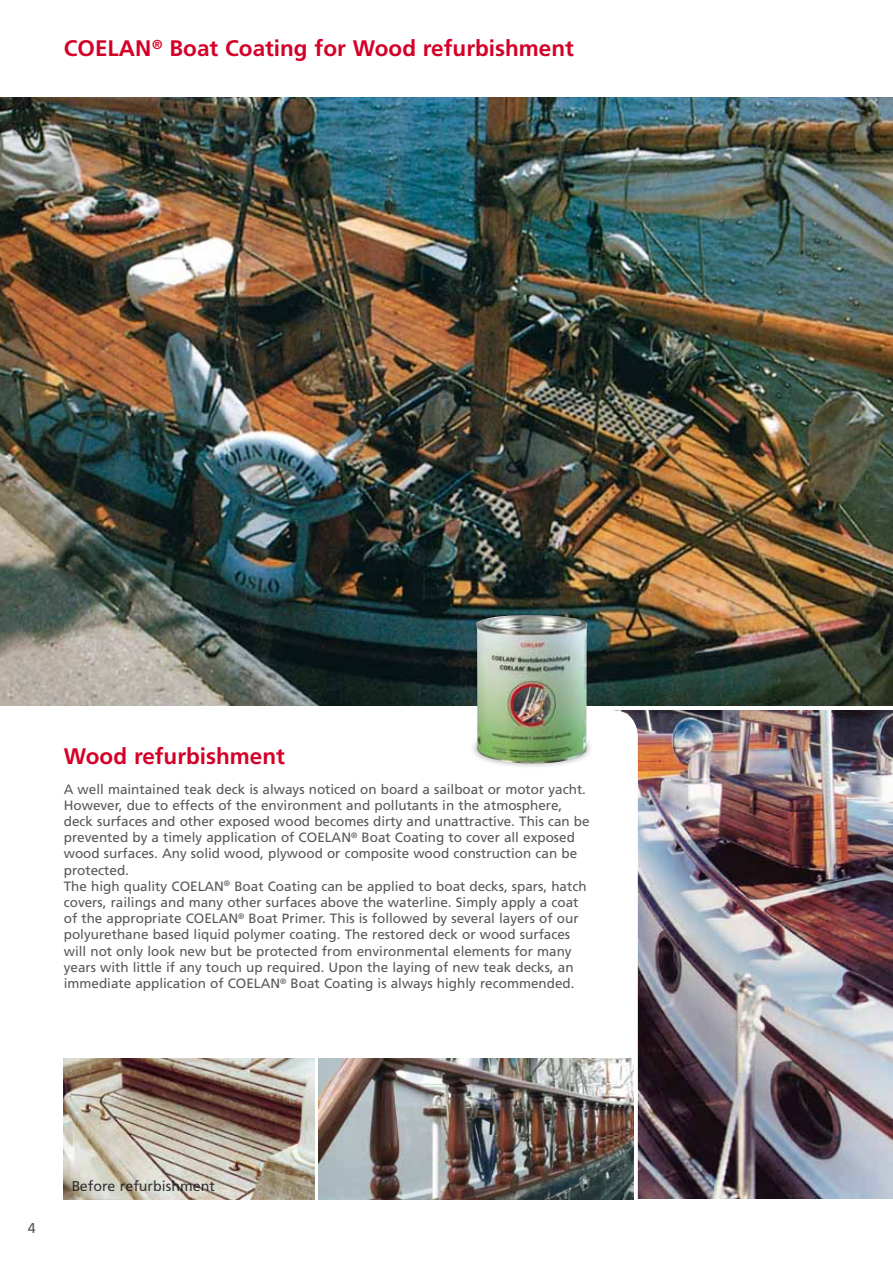
<style>
.page{position:relative;width:893px;height:1263px;background:#fff}
.page>*{position:absolute;margin:0;border:0;box-sizing:border-box;transform-origin:0 0}
.t1{font:700 22.5px "Frutiger LT";color:#d40028}
.t2{font:italic 900 22.5px "Frutiger";color:#d40028}
.t3{font:14.25px "Frutiger";color:#3e3d40}
.t4{font:14.25px "Frutiger";color:#58585a}
.t5{font:13.5px/16.2px "Frutiger LT";color:#58585a}
.t6{font:7.8px "Frutiger LT";color:#58585a}
</style>
<div class="page">
<img style="left:0;top:98px;width:893px;height:608px">
<img style="left:638px;top:710px;width:255px;height:489px">
<img style="left:64px;top:1059px;width:251px;height:140px">
<svg style="left:587px;top:710px;width:51px;height:490px"></svg>
<img style="left:319px;top:1059px;width:315px;height:140px">
<div style="left:470px;top:727px;width:123px;height:42px;background:#000;opacity:.6"></div>
<img style="left:475px;top:615px;width:113px;height:150px">
<h1 class="t1" style="left:64px;top:35px;width:512px">COELAN<sup>®</sup> Boat Coating for Wood refurbishment</h1>
<h1 class="t2" style="left:123px;top:36px;width:37px">AN</h1>
<p class="t6" style="left:158px;top:46px;width:8px">®</p>
<h1 class="t2" style="left:186px;top:36px;width:208px">ootsbeschichtung</h1>
<h1 class="t1" style="left:64px;top:743px;width:223px">Wood refurbishment</h1>
<p class="t5" style="left:64px;top:781px;width:527px">A well maintained teak deck is always noticed on board a sailboat or motor yacht.<br>However, due to effects of the environment and pollutants in the atmosphere, deck surfaces and other exposed wood becomes dirty and unattractive. This can be prevented by a timely application of COELAN<sup>®</sup> Boat Coating to cover all exposed wood surfaces. Any solid wood, plywood or composite wood construction can be protected.<br>The high quality COELAN<sup>®</sup> Boat Coating can be applied to boat decks, spars, hatch covers, railings and many other surfaces above the waterline. Simply apply a coat of the appropriate COELAN<sup>®</sup> Boat Primer. This is followed by several layers of our polyurethane based liquid polymer coating. The restored deck or wood surfaces will not only look new but be protected from environmental elements for many years with little if any touch up required. Upon the laying of new teak decks, an immediate application of COELAN<sup>®</sup> Boat Coating is always highly recommended.</p>
<p class="t4" style="left:28px;top:1219px;width:9px">4</p>
<p class="t3" style="left:71px;top:1177px;width:145px">Before refurbishment</p>
</div>
